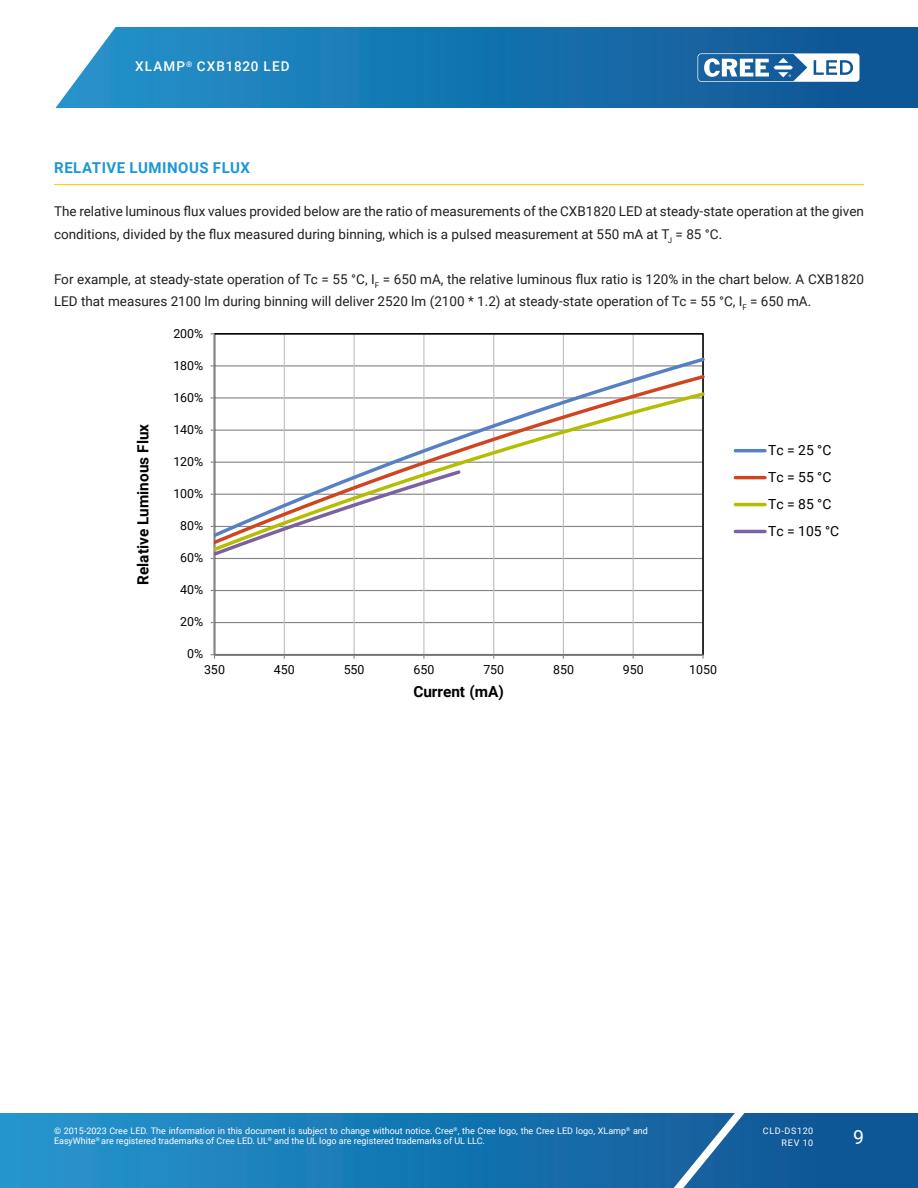
<style>
.page{position:relative;width:918px;height:1188px;background:#fff}
.page>*{position:absolute;margin:0;border:0;box-sizing:border-box;transform-origin:0 0}
.t1{font:19.5px "Roboto";color:#fff}
.t2{font:700 15.3px "Roboto";color:#000}
.t3{font:700 15px "Roboto";letter-spacing:.035em;color:#1a98d6}
.t4{font:13.95px/27px "Roboto";color:#000}
.t5{font:13.5px/22.5px "Roboto";color:#231f20}
.t6{font:500 13.5px "Roboto";letter-spacing:.085em;color:#fff}
.t7{font:12.45px "Roboto";letter-spacing:-.01em;color:#000}
.t8{font:9px/10.8px "Roboto";color:#fff}
.t9{font:9px/12px "Roboto";letter-spacing:.085em;color:#fff;text-align:right}
</style>
<div class="page">
<svg style="left:0;top:1113px;width:918px;height:75px;background:#1876b2"></svg>
<svg style="left:644px;top:1113px;width:117px;height:75px;background:#296da6"></svg>
<svg style="left:55px;top:27px;width:863px;height:81px;background:#2078b2"></svg>
<svg style="left:698px;top:53px;width:162px;height:29px"></svg>
<hr style="left:54px;top:184px;width:810px;height:1px;background:#fece08">
<hr style="left:215px;top:622px;width:488px;height:1px;background:#868686">
<hr style="left:215px;top:590px;width:488px;height:1px;background:#868686">
<hr style="left:215px;top:558px;width:488px;height:1px;background:#868686">
<hr style="left:284px;top:334px;width:1px;height:321px;background:#c0c0c0">
<hr style="left:354px;top:334px;width:1px;height:321px;background:#c0c0c0">
<hr style="left:423px;top:334px;width:2px;height:321px;background:#c0c0c0">
<hr style="left:493px;top:334px;width:1px;height:321px;background:#c0c0c0">
<hr style="left:563px;top:334px;width:1px;height:321px;background:#c0c0c0">
<hr style="left:633px;top:334px;width:1px;height:321px;background:#c0c0c0">
<hr style="left:214px;top:334px;width:1px;height:321px;background:#868686">
<hr style="left:215px;top:654px;width:488px;height:1px;background:#868686">
<svg style="left:215px;top:355px;width:489px;height:17px"></svg>
<svg style="left:215px;top:372px;width:489px;height:18px"></svg>
<svg style="left:215px;top:390px;width:489px;height:164px"></svg>
<svg style="left:211px;top:462px;width:252px;height:97px"></svg>
<hr style="left:735px;top:449px;width:30px;height:3px;background:#5580c3">
<hr style="left:735px;top:476px;width:30px;height:3px;background:#cf4520">
<hr style="left:735px;top:503px;width:30px;height:3px;background:#b5bd00">
<hr style="left:735px;top:530px;width:30px;height:3px;background:#7d60a0">
<p class="t6" style="left:135px;top:57px;width:156px">XLAMP<sup>®</sup> CXB1820 LED</p>
<p class="t3" style="left:54px;top:157px;width:197px">RELATIVE LUMINOUS FLUX</p>
<p class="t5" style="left:54px;top:199px;width:811px">The relative luminous flux values provided below are the ratio of measurements of the CXB1820 LED at steady-state operation at the given conditions, divided by the flux measured during binning, which is a pulsed measurement at 550 mA at T<sub>J</sub> = 85 °C.</p>
<p class="t5" style="left:54px;top:267px;width:812px">For example, at steady-state operation of Tc = 55 °C, I<sub>F</sub> = 650 mA, the relative luminous flux ratio is 120% in the chart below. A CXB1820<br>LED that measures 2100 lm during binning will deliver 2520 lm (2100 * 1.2) at steady-state operation of Tc = 55 °C, I<sub>F</sub> = 650 mA.</p>
<p class="t7" style="left:173px;top:324px;width:31px">200%</p>
<p class="t7" style="left:173px;top:356px;width:31px">180%</p>
<p class="t2" style="left:132px;top:585px;width:162px;rotate:-90deg">Relative Luminous Flux</p>
<p class="t7" style="left:173px;top:389px;width:31px">160%</p>
<p class="t7" style="left:173px;top:421px;width:31px">140%</p>
<p class="t7" style="left:173px;top:453px;width:31px">120%</p>
<p class="t7" style="left:173px;top:485px;width:31px">100%</p>
<p class="t7" style="left:180px;top:517px;width:24px">80%</p>
<p class="t7" style="left:180px;top:549px;width:24px">60%</p>
<p class="t7" style="left:180px;top:581px;width:24px">40%</p>
<p class="t7" style="left:180px;top:613px;width:24px">20%</p>
<p class="t7" style="left:187px;top:645px;width:17px">0%</p>
<p class="t7" style="left:204px;top:661px;width:22px">350</p>
<p class="t7" style="left:274px;top:661px;width:22px">450</p>
<p class="t7" style="left:344px;top:661px;width:22px">550</p>
<p class="t7" style="left:414px;top:661px;width:22px">650</p>
<p class="t7" style="left:483px;top:661px;width:22px">750</p>
<p class="t7" style="left:553px;top:661px;width:22px">850</p>
<p class="t7" style="left:623px;top:661px;width:22px">950</p>
<p class="t7" style="left:689px;top:661px;width:29px">1050</p>
<p class="t2" style="left:413px;top:681px;width:92px">Current (mA)</p>
<p class="t4" style="left:768px;top:436px;width:73px">Tc = 25 °C<br>Tc = 55 °C<br>Tc = 85 °C<br>Tc = 105 °C</p>
<p class="t8" style="left:54px;top:1125px;width:596px">© 2015-2023 Cree LED. The information in this document is subject to change without notice. Cree<sup>®</sup>, the Cree logo, the Cree LED logo, XLamp<sup>®</sup> and<br>EasyWhite<sup>®</sup> are registered trademarks of Cree LED. UL<sup>®</sup> and the UL logo are registered trademarks of UL LLC.</p>
<p class="t9" style="left:763px;top:1124px;width:52px">CLD-DS120<br>REV 10</p>
<h1 class="t1" style="left:853px;top:1123px;width:12px">9</h1>
</div>
